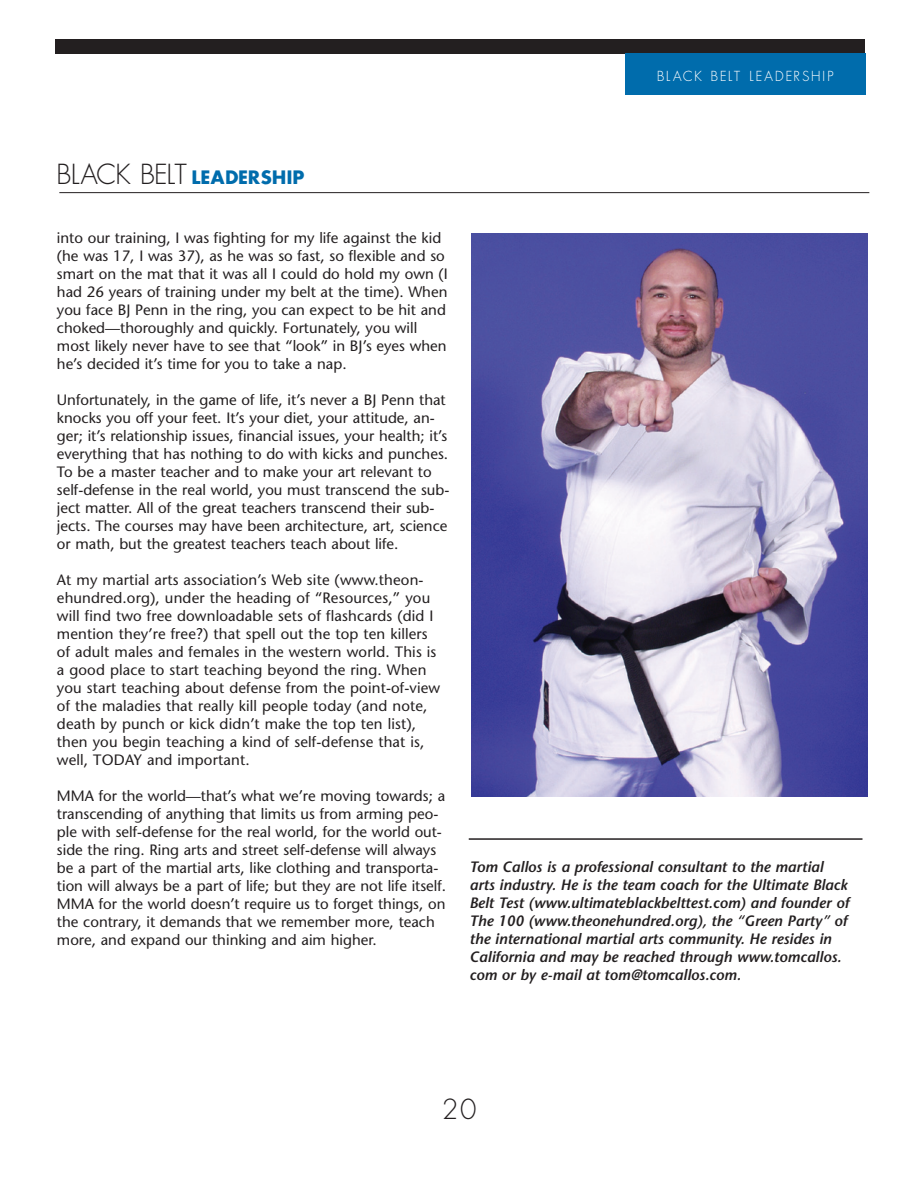
<style>
.page{position:relative;width:918px;height:1188px;background:#fff}
.page>*{position:absolute;margin:0;border:0;box-sizing:border-box;transform-origin:0 0}
.t1{font:300 27px "Futura ICG";color:#231f20}
.t2{font:700 18px "Futura ICG";letter-spacing:-.01em;color:#006cac}
.t3{font:15px/18px "Stone Sans";color:#231f20}
.t4{font:italic 600 15px/18px "Stone Sans";color:#231f20}
.t5{font:300 13.5px "Futura ICG";letter-spacing:.15em;color:#fff}
.s1{font-weight:300;font-size:27px;color:#231f20}
</style>
<div class="page">
<div style="left:55px;top:39px;width:810px;height:14px;background:#231f20"></div>
<hr style="left:59px;top:192px;width:810px;height:1px;background:#231f20">
<div style="left:625px;top:53px;width:240px;height:41px;background:#006cac"></div>
<hr style="left:469px;top:838px;width:393px;height:2px;background:#231f20">
<img style="left:471px;top:233px;width:397px;height:564px">
<p class="t5" style="left:657px;top:67px;width:178px">BLACK BELT LEADERSHIP</p>
<p class="t2" style="left:57px;top:165px;width:249px"><span class="s1">BLACK BELT</span> LEADERSHIP</p>
<p class="t3" style="left:57px;top:229px;width:392px">into our training, I was fighting for my life against the kid (he was 17, I was 37), as he was so fast, so flexible and so smart on the mat that it was all I could do hold my own (I had 26 years of training under my belt at the time). When you face BJ Penn in the ring, you can expect to be hit and choked—thoroughly and quickly. Fortunately, you will most likely never have to see that “look” in BJ’s eyes when he’s decided it’s time for you to take a nap.</p>
<p class="t3" style="left:57px;top:391px;width:394px">Unfortunately, in the game of life, it’s never a BJ Penn that knocks you off your feet. It’s your diet, your attitude, an&shy;ger; it’s relationship issues, financial issues, your health; it’s everything that has nothing to do with kicks and punches.<br>To be a master teacher and to make your art relevant to self-defense in the real world, you must transcend the sub&shy;ject matter. All of the great teachers transcend their sub&shy;jects. The courses may have been architecture, art, science or math, but the greatest teachers teach about life.</p>
<p class="t3" style="left:57px;top:571px;width:385px">At my martial arts association’s Web site (www.theon&shy;ehundred.org), under the heading of “Resources,” you will find two free downloadable sets of flashcards (did I mention they’re free?) that spell out the top ten killers of adult males and females in the western world. This is a good place to start teaching beyond the ring. When you start teaching about defense from the point-of-view of the maladies that really kill people today (and note, death by punch or kick didn’t make the top ten list), then you begin teaching a kind of self-defense that is, well, TODAY and important.</p>
<p class="t3" style="left:57px;top:787px;width:391px">MMA for the world—that’s what we’re moving towards; a transcending of anything that limits us from arming peo&shy;ple with self-defense for the real world, for the world out&shy;side the ring. Ring arts and street self-defense will always be a part of the martial arts, like clothing and transporta&shy;tion will always be a part of life; but they are not life itself.<br>MMA for the world doesn’t require us to forget things, on the contrary, it demands that we remember more, teach more, and expand our thinking and aim higher.</p>
<p class="t4" style="left:469px;top:858px;width:381px">Tom Callos is a professional consultant to the martial arts industry. He is the team coach for the Ultimate Black Belt Test (www.ultimateblackbelttest.com) and founder of The 100 (www.theonehundred.org), the “Green Party” of the international martial arts community. He resides in California and may be reached through www.tomcallos. com or by e-mail at tom@tomcallos.com.</p>
<h1 class="t1" style="left:441px;top:1091px;width:38px">20</h1>
</div>
